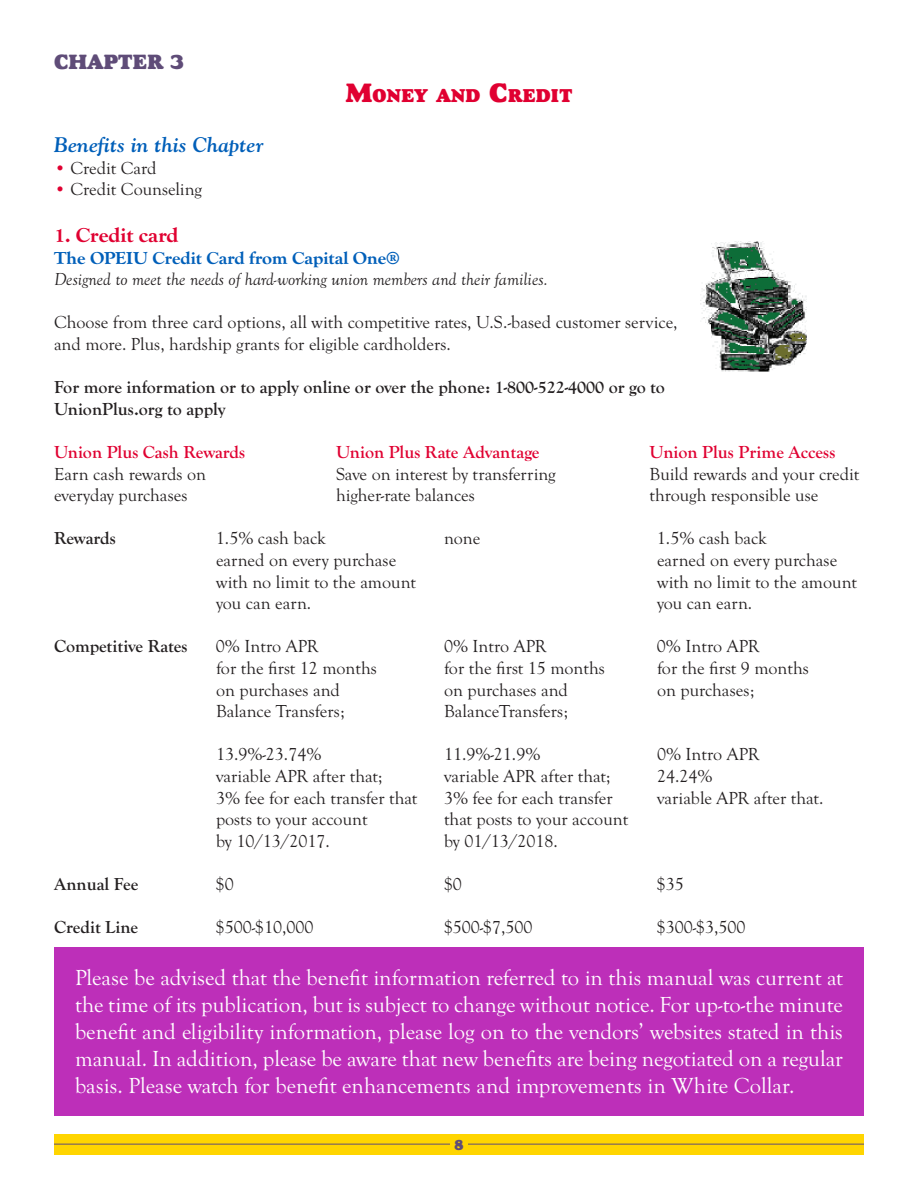
<style>
.page{position:relative;width:918px;height:1188px;background:#fff}
.page>*{position:absolute;margin:0;border:0;box-sizing:border-box;transform-origin:0 0}
.t1{font:22.5px/27px "Goudy Old Sty";color:#fff;text-align:justify}
.Benefits{font:21px "Goudy Bold Italic Os F";color:#005fb9}
.Numbers_in_Chapters{font:700 expanded 21px "Goudy Old Sty";color:#e00031}
.Chapter{font:21px "Goudy Std Heavyface";color:#5f4c78}
.Chapter_Head{font:18.9px "Goudy Std Heavyface";color:#e00031}
.Body{font:18px "Goudy Old Sty";color:#231f20}
.Body-2{font:700 18px/21.6px "Goudy Old Sty";color:#231f20}
.Body_1{font:18px/21.6px "Goudy Old Sty";color:#231f20}
.Body_1-2{font:italic 18px "Goudy Old Sty";color:#231f20}
.Body-3{font:700 18px "Goudy Old Sty";color:#e00031}
.Subhead{font:700 expanded 18px "Goudy Old Sty";color:#005fb9}
.Bullet_Benefit{font:18px "Goudy Old Sty";color:#231f20}
.t2{font:15px "Goudy Std Heavyface";color:#5f4c78}
.s1{font-size:27px}
.s2{color:#e00031}
</style>
<div class="page">
<div style="left:54px;top:1134px;width:810px;height:20px;background:#ffd500"></div>
<hr style="left:54px;top:1144px;width:396px;height:1px;background:#5f4c78">
<hr style="left:468px;top:1144px;width:396px;height:1px;background:#5f4c78">
<div style="left:54px;top:948px;width:810px;height:168px;background:#bd2fb9"></div>
<img style="left:700px;top:241px;width:107px;height:131px">
<p class="Chapter" style="left:54px;top:49px;width:132px">CHAPTER 3</p>
<p class="Chapter_Head" style="left:345px;top:83px;width:229px"><span class="s1">M</span>ONEY AND <span class="s1">C</span>REDIT</p>
<p class="Benefits" style="left:54px;top:132px;width:212px">Benefits in this Chapter</p>
<p class="Bullet_Benefit" style="left:54px;top:158px;width:104px"><span class="s2">•</span> Credit Card</p>
<p class="Bullet_Benefit" style="left:54px;top:179px;width:150px"><span class="s2">•</span> Credit Counseling</p>
<p class="Numbers_in_Chapters" style="left:54px;top:223px;width:126px">1. Credit card</p>
<p class="Subhead" style="left:54px;top:247px;width:347px">The OPEIU Credit Card from Capital One®</p>
<p class="Body_1-2" style="left:54px;top:269px;width:495px">Designed to meet the needs of hard-working union members and their families.</p>
<p class="Body_1" style="left:54px;top:312px;width:625px">Choose from three card options, all with competitive rates, U.S.-based customer service, and more. Plus, hardship grants for eligible cardholders.</p>
<p class="Body-2" style="left:54px;top:377px;width:613px">For more information or to apply online or over the phone: 1-800-522-4000 or go to<br>UnionPlus.org to apply</p>
<p class="Body-3" style="left:54px;top:442px;width:193px">Union Plus Cash Rewards</p>
<p class="Body-3" style="left:336px;top:442px;width:205px">Union Plus Rate Advantage</p>
<p class="Body-3" style="left:650px;top:442px;width:187px">Union Plus Prime Access</p>
<p class="Body" style="left:54px;top:464px;width:154px">Earn cash rewards on</p>
<p class="Body" style="left:336px;top:464px;width:221px">Save on interest by transferring</p>
<p class="Body" style="left:650px;top:464px;width:211px">Build rewards and your credit</p>
<p class="Body" style="left:54px;top:485px;width:135px">everyday purchases</p>
<p class="Body" style="left:336px;top:485px;width:140px">higher-rate balances</p>
<p class="Body" style="left:650px;top:485px;width:170px">through responsible use</p>
<p class="Body-2" style="left:54px;top:528px;width:63px">Rewards</p>
<p class="Body" style="left:216px;top:529px;width:111px">1.5% cash back</p>
<p class="Body" style="left:444px;top:529px;width:38px">none</p>
<p class="Body" style="left:657px;top:529px;width:111px">1.5% cash back</p>
<p class="Body" style="left:216px;top:550px;width:182px">earned on every purchase</p>
<p class="Body" style="left:657px;top:550px;width:182px">earned on every purchase</p>
<p class="Body" style="left:216px;top:572px;width:202px">with no limit to the amount</p>
<p class="Body" style="left:657px;top:572px;width:202px">with no limit to the amount</p>
<p class="Body" style="left:216px;top:593px;width:97px">you can earn.</p>
<p class="Body" style="left:657px;top:593px;width:97px">you can earn.</p>
<p class="Body-2" style="left:54px;top:636px;width:135px">Competitive Rates</p>
<p class="Body" style="left:216px;top:637px;width:104px">0% Intro APR</p>
<p class="Body" style="left:444px;top:637px;width:104px">0% Intro APR</p>
<p class="Body" style="left:657px;top:637px;width:104px">0% Intro APR</p>
<p class="Body" style="left:216px;top:658px;width:162px">for the first 12 months</p>
<p class="Body" style="left:444px;top:658px;width:162px">for the first 15 months</p>
<p class="Body" style="left:657px;top:658px;width:153px">for the first 9 months</p>
<p class="Body" style="left:216px;top:680px;width:126px">on purchases and</p>
<p class="Body" style="left:444px;top:680px;width:126px">on purchases and</p>
<p class="Body" style="left:657px;top:680px;width:99px">on purchases;</p>
<p class="Body" style="left:216px;top:701px;width:130px">Balance Transfers;</p>
<p class="Body" style="left:444px;top:701px;width:126px">BalanceTransfers;</p>
<p class="Body" style="left:216px;top:745px;width:107px">13.9%-23.74%</p>
<p class="Body" style="left:444px;top:745px;width:98px">11.9%-21.9%</p>
<p class="Body" style="left:657px;top:745px;width:104px">0% Intro APR</p>
<p class="Body" style="left:216px;top:766px;width:168px">variable APR after that;</p>
<p class="Body" style="left:444px;top:766px;width:168px">variable APR after that;</p>
<p class="Body" style="left:657px;top:766px;width:57px">24.24%</p>
<p class="Body" style="left:216px;top:788px;width:203px">3% fee for each transfer that</p>
<p class="Body" style="left:444px;top:788px;width:170px">3% fee for each transfer</p>
<p class="Body" style="left:657px;top:788px;width:168px">variable APR after that.</p>
<p class="Body" style="left:216px;top:809px;width:153px">posts to your account</p>
<p class="Body" style="left:444px;top:809px;width:186px">that posts to your account</p>
<p class="Body" style="left:216px;top:831px;width:115px">by 10/13/2017.</p>
<p class="Body" style="left:444px;top:831px;width:115px">by 01/13/2018.</p>
<p class="Body-2" style="left:54px;top:873px;width:86px">Annual Fee</p>
<p class="Body" style="left:216px;top:874px;width:19px">$0</p>
<p class="Body" style="left:444px;top:874px;width:19px">$0</p>
<p class="Body" style="left:657px;top:874px;width:28px">$35</p>
<p class="Body-2" style="left:54px;top:917px;width:86px">Credit Line</p>
<p class="Body" style="left:216px;top:917px;width:99px">$500-$10,000</p>
<p class="Body" style="left:444px;top:917px;width:90px">$500-$7,500</p>
<p class="Body" style="left:657px;top:917px;width:90px">$300-$3,500</p>
<p class="t1" style="left:75px;top:965px;width:770px">Please be advised that the benefit information referred to in this manual was current at the time of its publication, but is subject to change without notice. For up-to-the minute benefit and eligibility information, please log on to the vendors’ websites stated in this manual. In addition, please be aware that new benefits are being negotiated on a regular basis. Please watch for benefit enhancements and improvements in White Collar.</p>
<p class="t2" style="left:454px;top:1135px;width:11px">8</p>
</div>
